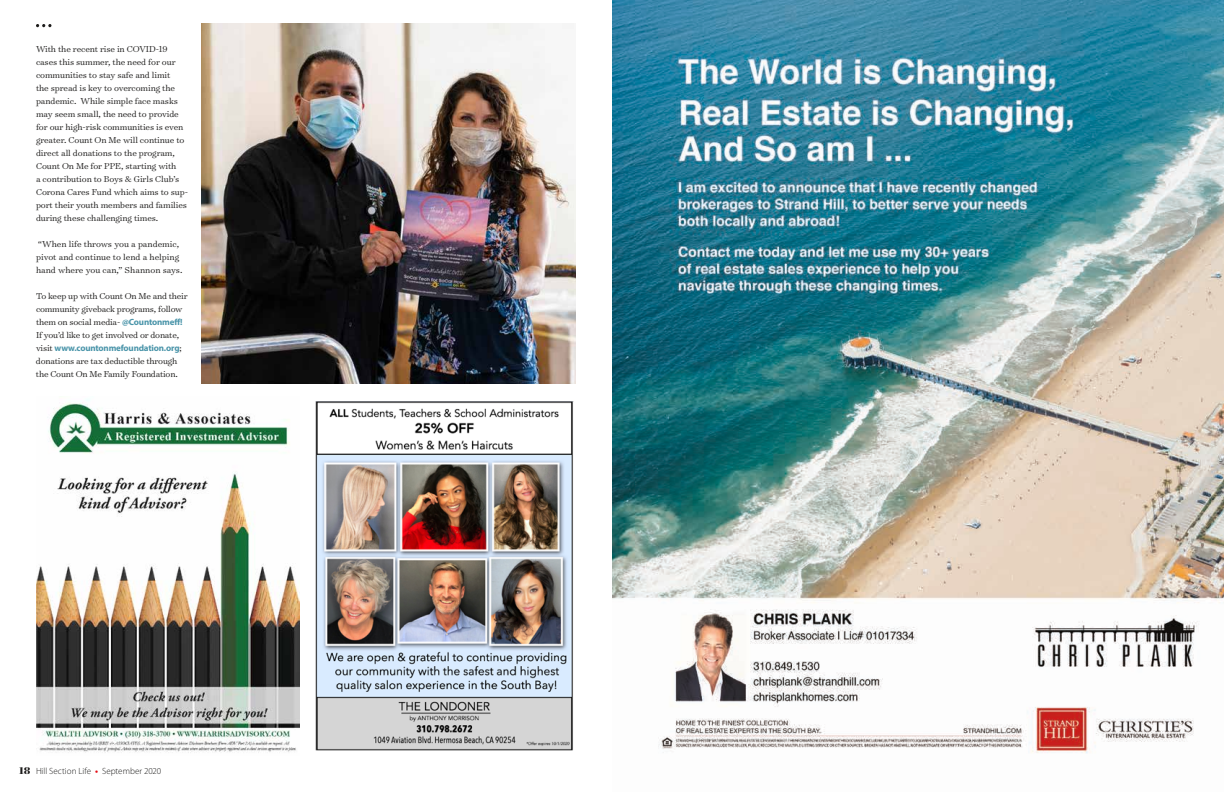
<style>
.page{position:relative;width:1224px;height:792px;background:#fff}
.page>*{position:absolute;margin:0;border:0;box-sizing:border-box;transform-origin:0 0}
.t1{font:300 9.8px/13px "Surveyor Text";letter-spacing:-.01em;color:#1c1b1a}
.t2{font:700 9px "Myriad Pro";letter-spacing:-.02em;color:#4994a9}
.t3{font:300 9px "Myriad Pro";color:#1c1b1a}
.s1{font-family:"Myriad Pro";font-weight:700;font-size:9px;color:#4994a9}
.s2{font-family:"Surveyor Text";font-weight:300;font-size:9.8px;color:#1c1b1a}
.s3{font-family:"Surveyor Display";font-weight:700;font-size:11px}
.s4{font-weight:700;color:#e50d15}
</style>
<div class="page">
<img style="left:315px;top:401px;width:259px;height:350px">
<img style="left:612px;top:0;width:612px;height:754px">
<img style="left:202px;top:24px;width:374px;height:360px">
<svg style="left:36px;top:24px;width:15px;height:3px"></svg>
<img style="left:36px;top:399px;width:264px;height:354px">
<p class="t1" style="left:36px;top:42px;width:154px">With the recent rise in COVID-19 cases this summer, the need for our communities to stay safe and limit<br>the spread is key to overcoming the pandemic. While simple face masks may seem small, the need to provide for our high-risk communities is even greater. Count On Me will continue to direct all donations to the program, Count On Me for PPE, starting with<br>a contribution to Boys &amp; Girls Club’s Corona Cares Fund which aims to sup&shy;port their youth members and families during these challenging times.</p>
<p class="t1" style="left:36px;top:237px;width:148px">“When life throws you a pandemic, pivot and continue to lend a helping hand where you can,” Shannon says.</p>
<p class="t1" style="left:36px;top:289px;width:153px">To keep up with Count On Me and their community giveback programs, follow them on social media- <span class="s1">@Countonmeff!<br></span>If you’d like to get involved or donate,</p>
<p class="t2" style="left:36px;top:342px;width:147px"><span class="s2">visit</span> www.countonmefoundation.org<span class="s2">;</span></p>
<p class="t1" style="left:36px;top:354px;width:143px">donations are tax deductible through the Count On Me Family Foundation.</p>
<p class="t3" style="left:19px;top:765px;width:143px"><span class="s3">18</span> Hill Section Life <span class="s4">•</span> September 2020</p>
</div>
